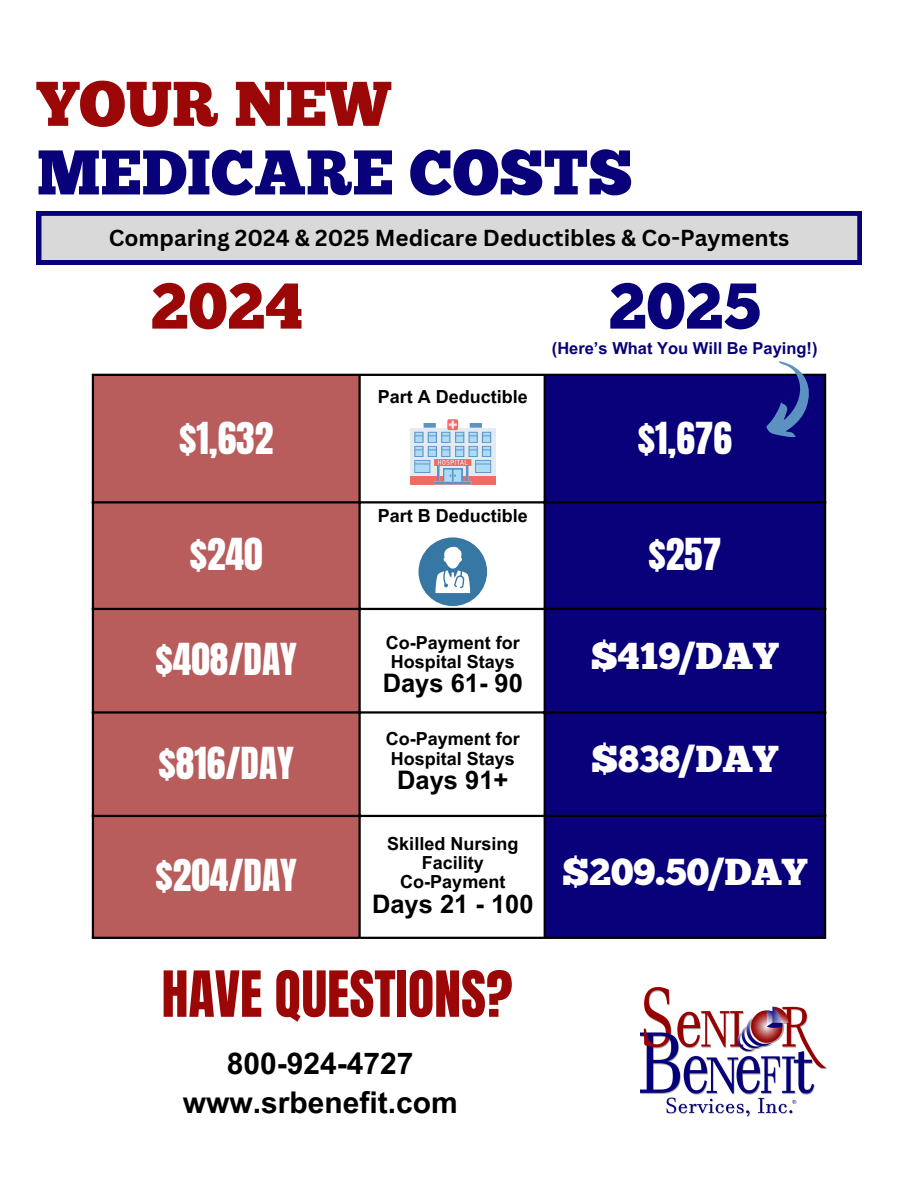
<style>
.page{position:relative;width:918px;height:1188px;background:#fff}
.page>*{position:absolute;margin:0;border:0;box-sizing:border-box;transform-origin:0 0}
.t1{font:64.5px "Chunk Five";color:#9a0706}
.t2{font:64.5px "Chunk Five";color:#090179}
.t3{font:63px/68.7px "Chunk Five";color:#090179}
.t4{font:54px "Anton";color:#9a0706}
.t5{font:37.5px "Anton";color:#fff}
.t6{font:37.5px "Chunk Five";color:#fff}
.t7{font:700 30px "Arial MT Pro";color:#000}
.t8{font:700 25.5px "Arial MT Pro";color:#000}
.t9{font:700 22.5px "Canva Sans";color:#000}
.t10{font:700 18px/19.2px "Arial MT Pro";color:#000;text-align:center}
.t11{font:700 16.5px "Arial MT Pro";color:#090179}
.s1{color:#9a0706}
</style>
<div class="page">
<img style="left:641px;top:988px;width:185px;height:128px">
<svg style="left:37px;top:211px;width:825px;height:53px;background:#b4b2c8"></svg>
<div style="left:94px;top:376px;width:264px;height:561px;background:#b95d5c"></div>
<div style="left:546px;top:376px;width:278px;height:561px;background:#090179"></div>
<hr style="left:92px;top:376px;width:2px;height:561px;background:#000">
<hr style="left:358px;top:376px;width:3px;height:561px;background:#000">
<hr style="left:544px;top:376px;width:2px;height:561px;background:#000">
<hr style="left:824px;top:376px;width:2px;height:561px;background:#000">
<hr style="left:92px;top:374px;width:734px;height:2px;background:#000">
<hr style="left:92px;top:501px;width:734px;height:2px;background:#000">
<hr style="left:92px;top:608px;width:734px;height:2px;background:#000">
<hr style="left:92px;top:711px;width:734px;height:3px;background:#000">
<hr style="left:92px;top:815px;width:734px;height:2px;background:#000">
<hr style="left:92px;top:937px;width:734px;height:2px;background:#000">
<div style="left:410px;top:428px;width:86px;height:56px;background:#e3ebf2"></div>
<div style="left:410px;top:476px;width:86px;height:8px;background:#f16c60"></div>
<svg style="left:414px;top:419px;width:77px;height:65px"></svg>
<div style="left:418px;top:537px;width:69px;height:69px;background:#3677a3;border-radius:50%"></div>
<svg style="left:435px;top:546px;width:35px;height:47px"></svg>
<svg style="left:743px;top:361px;width:83px;height:86px"></svg>
<p class="t3" style="left:37px;top:76px;width:597px"><span class="s1">YOUR NEW<br></span>MEDICARE COSTS</p>
<h1 class="t9" style="left:109px;top:222px;width:682px">Comparing 2024 &amp; 2025 Medicare Deductibles &amp; Co-Payments</h1>
<p class="t1" style="left:151px;top:280px;width:154px">2024</p>
<p class="t2" style="left:609px;top:280px;width:153px">2025</p>
<p class="t10" style="left:378px;top:390px;width:152px">Part A Deductible</p>
<p class="t11" style="left:552px;top:342px;width:267px">(Here’s What You Will Be Paying!)</p>
<h5 class="t5" style="left:179px;top:411px;width:96px">$1,632</h5>
<h2 class="t5" style="left:638px;top:411px;width:96px">$1,676</h2>
<p class="t10" style="left:378px;top:508px;width:152px">Part B Deductible</p>
<h2 class="t5" style="left:190px;top:527px;width:74px">$240</h2>
<p class="t5" style="left:648px;top:527px;width:74px">$257</p>
<p class="t10" style="left:386px;top:635px;width:136px">Co-Payment for</p>
<p class="t10" style="left:391px;top:654px;width:126px">Hospital Stays</p>
<p class="t8" style="left:383px;top:674px;width:142px">Days 61- 90</p>
<p class="t10" style="left:386px;top:732px;width:136px">Co-Payment for</p>
<p class="t10" style="left:391px;top:751px;width:126px">Hospital Stays</p>
<p class="t8" style="left:397px;top:771px;width:113px">Days 91+</p>
<p class="t5" style="left:156px;top:633px;width:143px">$408/DAY</p>
<p class="t6" style="left:591px;top:640px;width:189px">$419/DAY</p>
<p class="t5" style="left:159px;top:736px;width:137px">$816/DAY</p>
<p class="t6" style="left:591px;top:744px;width:188px">$838/DAY</p>
<p class="t10" style="left:387px;top:836px;width:133px">Skilled Nursing<br>Facility</p>
<p class="t10" style="left:400px;top:874px;width:107px">Co-Payment</p>
<p class="t8" style="left:372px;top:894px;width:163px">Days 21 - 100</p>
<p class="t5" style="left:156px;top:849px;width:143px">$204/DAY</p>
<p class="t6" style="left:562px;top:856px;width:246px">$209.50/DAY</p>
<p class="t4" style="left:162px;top:955px;width:353px">HAVE QUESTIONS?</p>
<p class="t7" style="left:227px;top:1052px;width:188px">800-924-4727</p>
<p class="t7" style="left:183px;top:1091px;width:276px">www.srbenefit.com</p>
</div>
